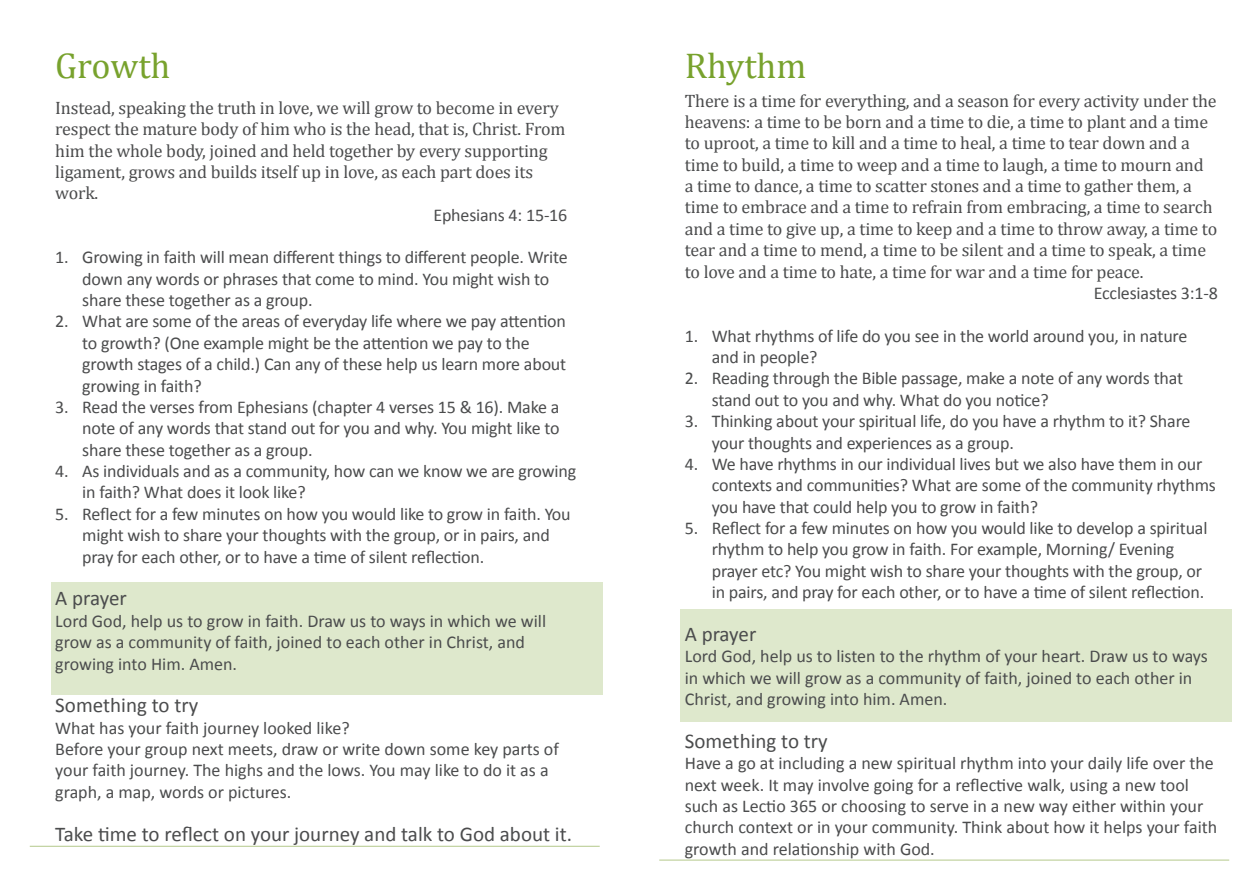
<style>
.page{position:relative;width:1259px;height:893px;background:#fff}
.page>*{position:absolute;margin:0;border:0;box-sizing:border-box;transform-origin:0 0}
.t1{font:36px "Cambria";color:#78a22d}
.t2{font:21px "Calibri";color:#4b4c4d}
.t3{font:18px/21.3px "Calibri";letter-spacing:-.01em;color:#4b4c4d}
.t4{font:18px/21.3px "Cambria";letter-spacing:-.01em;color:#4b4c4d}
</style>
<div class="page">
<div style="left:51px;top:583px;width:551px;height:112px;background:#dee8cc"></div>
<hr style="left:30px;top:846px;width:570px;height:1px;background:#b4c88b">
<div style="left:680px;top:609px;width:551px;height:113px;background:#dee8cc"></div>
<hr style="left:659px;top:860px;width:570px;height:1px;background:#b4c88b">
<h1 class="t1" style="left:55px;top:45px;width:117px">Growth</h1>
<p class="t4" style="left:55px;top:97px;width:511px">Instead, speaking the truth in love, we will grow to become in every respect the mature body of him who is the head, that is, Christ. From him the whole body, joined and held together by every supporting ligament, grows and builds itself up in love, as each part does its work.</p>
<p class="t3" style="left:433px;top:204px;width:135px">Ephesians 4: 15-16</p>
<p class="t3" style="left:82px;top:247px;width:487px;text-indent:-27px">1. Growing in faith will mean different things to different people. Write down any words or phrases that come to mind. You might wish to share these together as a group.</p>
<p class="t3" style="left:82px;top:311px;width:485px;text-indent:-27px">2. What are some of the areas of everyday life where we pay attention to growth? (One example might be the attention we pay to the growth stages of a child.) Can any of these help us learn more about growing in faith?</p>
<p class="t3" style="left:82px;top:396px;width:479px;text-align:justify;text-indent:-27px">3. Read the verses from Ephesians (chapter 4 verses 15 &amp; 16). Make a note of any words that stand out for you and why. You might like to share these together as a group.</p>
<p class="t3" style="left:82px;top:460px;width:495px;text-indent:-27px">4. As individuals and as a community, how can we know we are growing in faith? What does it look like?</p>
<p class="t3" style="left:82px;top:503px;width:490px;text-indent:-27px">5. Reflect for a few minutes on how you would like to grow in faith. You might wish to share your thoughts with the group, or in pairs, and pray for each other, or to have a time of silent reflection.</p>
<p class="t2" style="left:55px;top:585px;width:73px">A prayer</p>
<p class="t3" style="left:55px;top:610px;width:492px">Lord God, help us to grow in faith. Draw us to ways in which we will grow as a community of faith, joined to each other in Christ, and growing into Him. Amen.</p>
<p class="t2" style="left:55px;top:692px;width:145px">Something to try</p>
<p class="t3" style="left:55px;top:717px;width:505px">What has your faith journey looked like?<br>Before your group next meets, draw or write down some key parts of your faith journey. The highs and the lows. You may like to do it as a graph, a map, words or pictures.</p>
<p class="t2" style="left:55px;top:820px;width:518px">Take time to reflect on your journey and talk to God about it.</p>
<h1 class="t1" style="left:685px;top:45px;width:123px">Rhythm</h1>
<p class="t4" style="left:685px;top:90px;width:534px">There is a time for everything, and a season for every activity under the heavens: a time to be born and a time to die, a time to plant and a time to uproot, a time to kill and a time to heal, a time to tear down and a time to build, a time to weep and a time to laugh, a time to mourn and<br>a time to dance, a time to scatter stones and a time to gather them, a time to embrace and a time to refrain from embracing, a time to search and a time to give up, a time to keep and a time to throw away, a time to tear and a time to mend, a time to be silent and a time to speak, a time to love and a time to hate, a time for war and a time for peace.</p>
<p class="t3" style="left:1093px;top:282px;width:126px">Ecclesiastes 3:1-8</p>
<p class="t3" style="left:712px;top:325px;width:477px;text-indent:-27px">1. What rhythms of life do you see in the world around you, in nature and in people?</p>
<p class="t3" style="left:712px;top:368px;width:473px;text-indent:-27px">2. Reading through the Bible passage, make a note of any words that stand out to you and why. What do you notice?</p>
<p class="t3" style="left:712px;top:411px;width:480px;text-indent:-27px">3. Thinking about your spiritual life, do you have a rhythm to it? Share your thoughts and experiences as a group.</p>
<p class="t3" style="left:712px;top:453px;width:506px;text-indent:-27px">4. We have rhythms in our individual lives but we also have them in our contexts and communities? What are some of the community rhythms you have that could help you to grow in faith?</p>
<p class="t3" style="left:712px;top:517px;width:497px;text-indent:-27px">5. Reflect for a few minutes on how you would like to develop a spiritual rhythm to help you grow in faith. For example, Morning/ Evening prayer etc? You might wish to share your thoughts with the group, or in pairs, and pray for each other, or to have a time of silent reflection.</p>
<p class="t2" style="left:685px;top:621px;width:73px">A prayer</p>
<p class="t3" style="left:685px;top:646px;width:525px">Lord God, help us to listen to the rhythm of your heart. Draw us to ways in which we will grow as a community of faith, joined to each other in<br>Christ, and growing into him. Amen.</p>
<p class="t2" style="left:685px;top:728px;width:145px">Something to try</p>
<p class="t3" style="left:685px;top:753px;width:534px">Have a go at including a new spiritual rhythm into your daily life over the next week. It may involve going for a reflective walk, using a new tool such as Lectio 365 or choosing to serve in a new way either within your church context or in your community. Think about how it helps your faith growth and relationship with God.</p>
</div>
